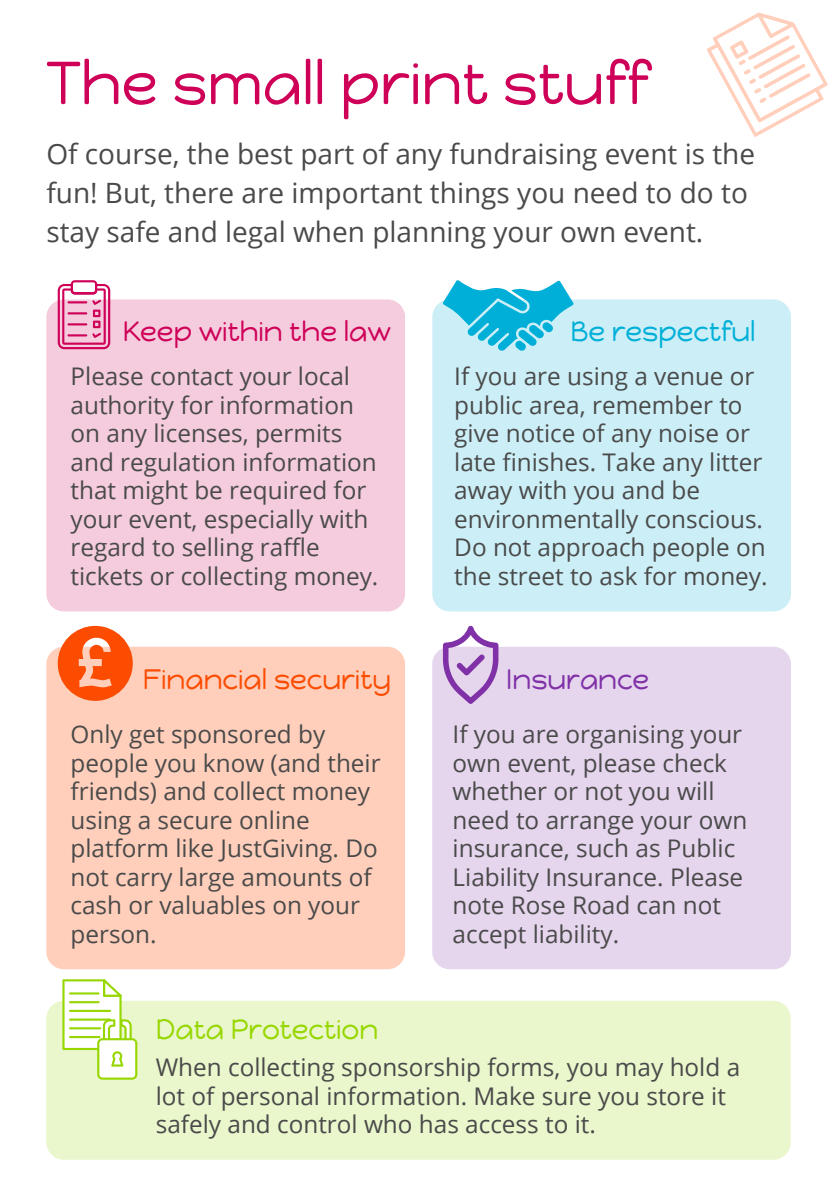
<style>
.page{position:relative;width:839px;height:1191px;background:#fff}
.page>*{position:absolute;margin:0;border:0;box-sizing:border-box;transform-origin:0 0}
.t1{font:60.6px "Happy Monkey";color:#ce0058}
.t2{font:28px/39px "Open Sans";color:#4a4a4a}
.t3{font:28px "Happy Monkey";color:#fc4c02}
.t4{font:28px "Happy Monkey";color:#ce0058}
.t5{font:28px "Happy Monkey";color:#97d700}
.t6{font:28px "Happy Monkey";color:#00afd7}
.t7{font:28px "Happy Monkey";color:#8031a7}
.t8{font:24.4px/28.4px "Open Sans";color:#4a4a4a}
</style>
<div class="page">
<div style="left:46px;top:299px;width:359px;height:312px;background:#f5ccdd;border-radius:18px"></div>
<div style="left:432px;top:299px;width:359px;height:312px;background:#cceff7;border-radius:18px"></div>
<div style="left:46px;top:647px;width:359px;height:322px;background:#ffcfbb;border-radius:18px"></div>
<div style="left:432px;top:647px;width:359px;height:322px;background:#e5d5ed;border-radius:18px"></div>
<svg style="left:58px;top:280px;width:52px;height:69px"></svg>
<svg style="left:443px;top:280px;width:130px;height:71px"></svg>
<svg style="left:58px;top:626px;width:75px;height:75px"></svg>
<svg style="left:443px;top:626px;width:55px;height:78px"></svg>
<div style="left:46px;top:1001px;width:744px;height:159px;background:#eaf7cc;border-radius:18px"></div>
<svg style="left:62px;top:979px;width:75px;height:101px"></svg>
<svg style="left:707px;top:12px;width:121px;height:125px"></svg>
<h1 class="t1" style="left:46px;top:47px;width:604px">The small print stuff</h1>
<p class="t2" style="left:46px;top:134px;width:710px">Of course, the best part of any fundraising event is the fun! But, there are important things you need to do to stay safe and legal when planning your own event.</p>
<p class="t4" style="left:123px;top:315px;width:270px">Keep within the law</p>
<p class="t8" style="left:71px;top:362px;width:309px">Please contact your local authority for information on any licenses, permits and regulation information that might be required for your event, especially with regard to selling raffle tickets or collecting money.</p>
<p class="t3" style="left:143px;top:663px;width:249px">Financial security</p>
<p class="t8" style="left:71px;top:719px;width:311px">Only get sponsored by people you know (and their friends) and collect money using a secure online platform like JustGiving. Do not carry large amounts of cash or valuables on your person.</p>
<p class="t6" style="left:570px;top:315px;width:187px">Be respectful</p>
<p class="t8" style="left:454px;top:362px;width:315px">If you are using a venue or public area, remember to give notice of any noise or late finishes. Take any litter away with you and be environmentally conscious.<br>Do not approach people on the street to ask for money.</p>
<p class="t7" style="left:506px;top:663px;width:144px">Insurance</p>
<p class="t8" style="left:452px;top:719px;width:296px">If you are organising your own event, please check whether or not you will need to arrange your own insurance, such as Public<br>Liability Insurance. Please note Rose Road can not accept liability.</p>
<p class="t5" style="left:156px;top:1012px;width:224px">Data Protection</p>
<p class="t8" style="left:156px;top:1053px;width:586px">When collecting sponsorship forms, you may hold a lot of personal information. Make sure you store it safely and control who has access to it.</p>
</div>
